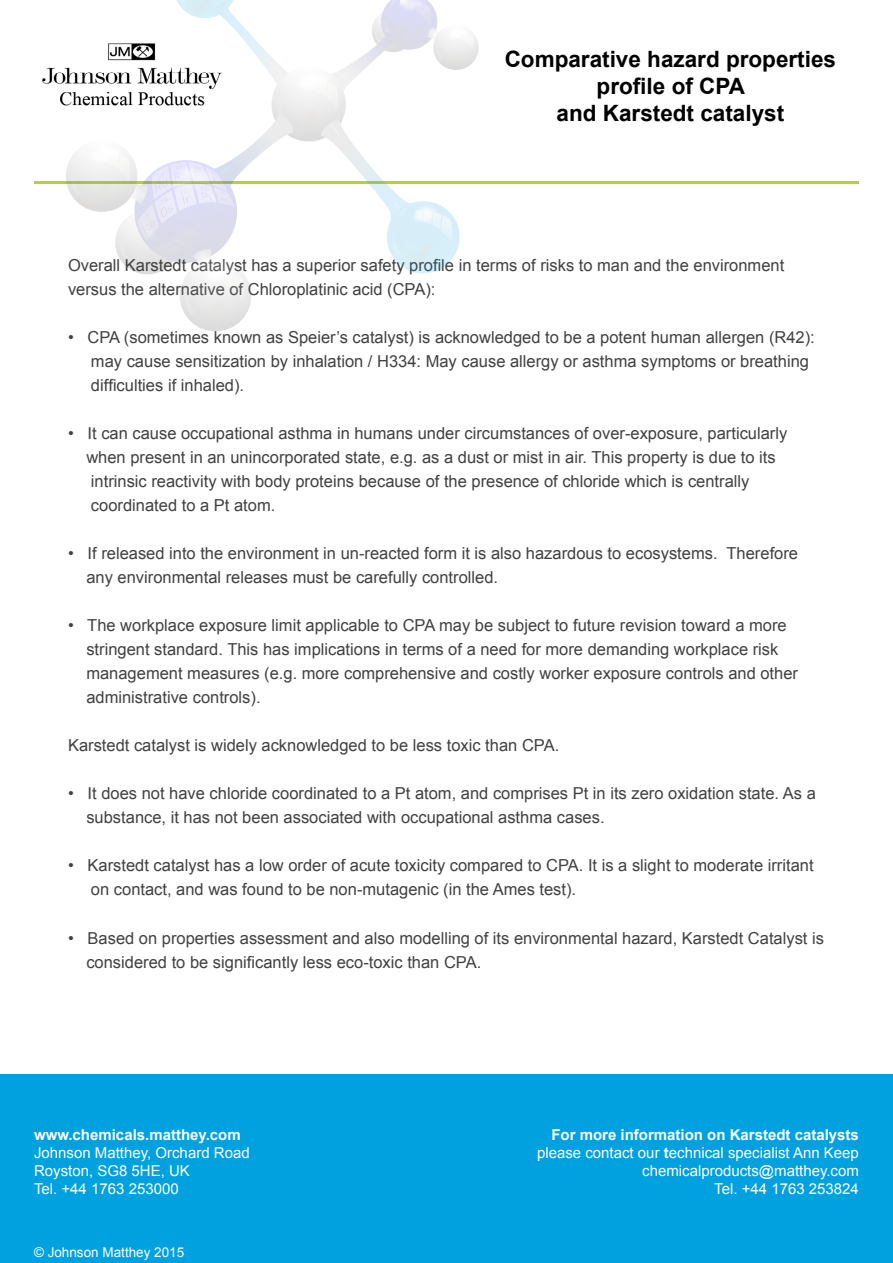
<style>
.page{position:relative;width:893px;height:1263px;background:#fff}
.page>*{position:absolute;margin:0;border:0;box-sizing:border-box;transform-origin:0 0}
.t1{font:700 22.5px/27px "Arial";color:#000;text-align:center}
.t2{font:16.5px/24px "Arial";color:#414042}
.t3{font:15px "Arial";color:#fff}
.t4{font:700 15px "Arial";color:#fff}
.t5{font:13.5px "Arial";color:#fff}
.s1{font-weight:700}
</style>
<div class="page">
<div style="left:0;top:1075px;width:893px;height:188px;background:#00a1de"></div>
<hr style="left:34px;top:181px;width:825px;height:2px;background:#b3d334">
<img style="left:42px;top:67px;width:19px;height:36px">
<svg style="left:61px;top:0;width:421px;height:331px"></svg>
<p class="t1" style="left:505px;top:46px;width:333px">Comparative hazard properties profile of CPA</p>
<p class="t1" style="left:557px;top:100px;width:229px">and Karstedt catalyst</p>
<p class="t2" style="left:68px;top:254px;width:718px">Overall Karstedt catalyst has a superior safety profile in terms of risks to man and the environment versus the alternative of Chloroplatinic acid (CPA):</p>
<p class="t2" style="left:68px;top:326px;width:748px">• CPA (sometimes known as Speier’s catalyst) is acknowledged to be a potent human allergen (R42):</p>
<p class="t2" style="left:91px;top:350px;width:720px">may cause sensitization by inhalation / H334: May cause allergy or asthma symptoms or breathing</p>
<p class="t2" style="left:91px;top:374px;width:155px">difficulties if inhaled).</p>
<p class="t2" style="left:68px;top:422px;width:721px">• It can cause occupational asthma in humans under circumstances of over-exposure, particularly</p>
<p class="t2" style="left:86px;top:446px;width:691px">when present in an unincorporated state, e.g. as a dust or mist in air. This property is due to its</p>
<p class="t2" style="left:91px;top:470px;width:660px">intrinsic reactivity with body proteins because of the presence of chloride which is centrally</p>
<p class="t2" style="left:91px;top:494px;width:186px">coordinated to a Pt atom.</p>
<p class="t2" style="left:68px;top:542px;width:731px">• If released into the environment in un-reacted form it is also hazardous to ecosystems. Therefore</p>
<p class="t2" style="left:86px;top:566px;width:413px">any environmental releases must be carefully controlled.</p>
<p class="t2" style="left:68px;top:614px;width:720px">• The workplace exposure limit applicable to CPA may be subject to future revision toward a more</p>
<p class="t2" style="left:86px;top:638px;width:694px">stringent standard. This has implications in terms of a need for more demanding workplace risk</p>
<p class="t2" style="left:86px;top:662px;width:713px">management measures (e.g. more comprehensive and costly worker exposure controls and other</p>
<p class="t2" style="left:86px;top:686px;width:176px">administrative controls).</p>
<p class="t2" style="left:68px;top:734px;width:493px">Karstedt catalyst is widely acknowledged to be less toxic than CPA.</p>
<p class="t2" style="left:68px;top:782px;width:749px">• It does not have chloride coordinated to a Pt atom, and comprises Pt in its zero oxidation state. As a</p>
<p class="t2" style="left:86px;top:806px;width:520px">substance, it has not been associated with occupational asthma cases.</p>
<p class="t2" style="left:68px;top:854px;width:747px">• Karstedt catalyst has a low order of acute toxicity compared to CPA. It is a slight to moderate irritant</p>
<p class="t2" style="left:91px;top:878px;width:487px">on contact, and was found to be non-mutagenic (in the Ames test).</p>
<p class="t2" style="left:68px;top:926px;width:757px">• Based on properties assessment and also modelling of its environmental hazard, Karstedt Catalyst is</p>
<p class="t2" style="left:86px;top:950px;width:396px">considered to be significantly less eco-toxic than CPA.</p>
<p class="t4" style="left:34px;top:1125px;width:208px">www.chemicals.matthey.com</p>
<p class="t3" style="left:34px;top:1143px;width:217px">Johnson Matthey, Orchard Road</p>
<p class="t3" style="left:34px;top:1161px;width:157px">Royston, SG8 5HE, UK</p>
<p class="t3" style="left:34px;top:1179px;width:146px">Tel. +44 1763 253000</p>
<p class="t5" style="left:34px;top:1244px;width:152px">© Johnson Matthey 2015</p>
<p class="t4" style="left:551px;top:1125px;width:309px">For more information on Karstedt catalysts</p>
<p class="t3" style="left:537px;top:1143px;width:323px">please contact our <span class="s1">t</span>echnical specialist Ann Keep</p>
<p class="t3" style="left:642px;top:1161px;width:218px">chemicalproducts@matthey.com</p>
<p class="t3" style="left:714px;top:1179px;width:146px">Tel. +44 1763 253824</p>
</div>
